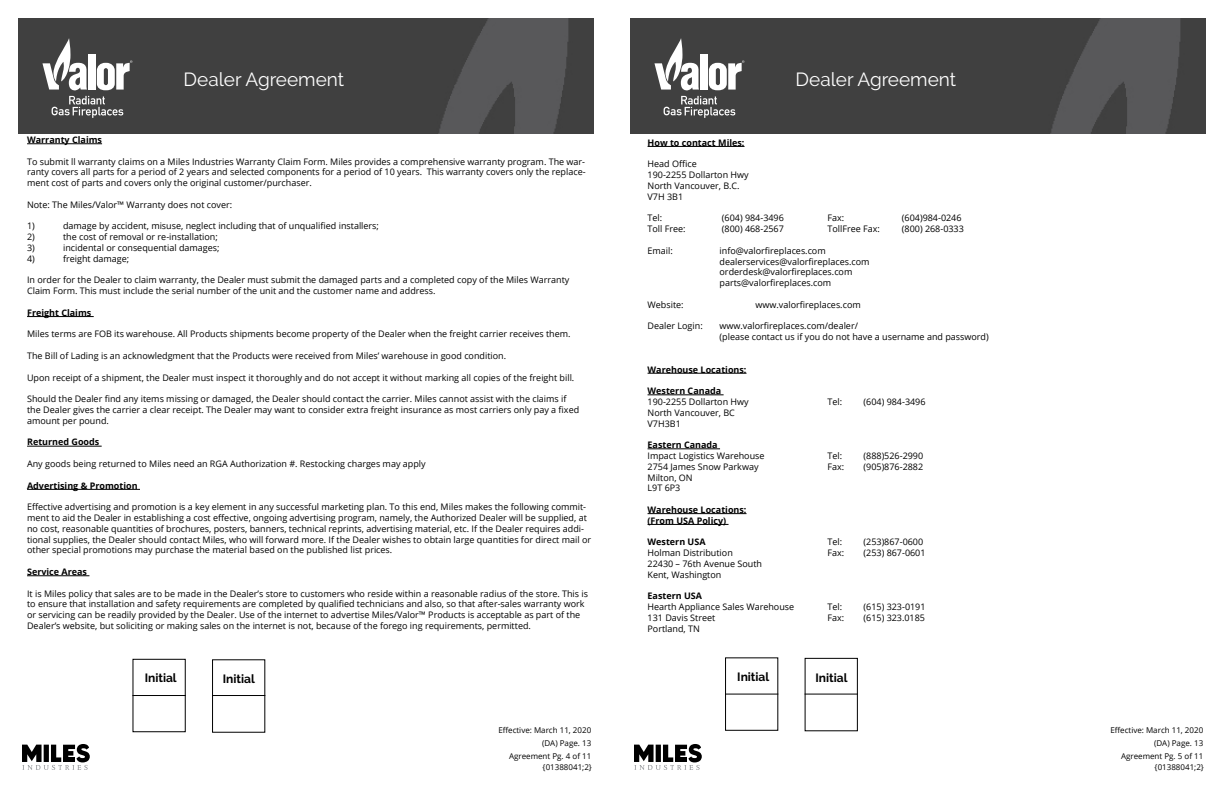
<style>
.page{position:relative;width:1224px;height:792px;background:#fff}
.page>*{position:absolute;margin:0;border:0;box-sizing:border-box;transform-origin:0 0}
.t1{font:19px "Raleway";color:#fff}
.t2{font:700 12px "Raleway";color:#000}
.t3{font:9px/10.8px "Open Sans";color:#000}
.t4{font:700 9px/10.8px "Open Sans";color:#000}
.t5{font:8px/13px "Open Sans";color:#000;text-align:right}
</style>
<div class="page">
<img style="left:18px;top:18px;width:576px;height:115px">
<img style="left:630px;top:18px;width:576px;height:115px">
<svg style="left:22px;top:744px;width:68px;height:26px"></svg>
<svg style="left:634px;top:744px;width:68px;height:26px"></svg>
<div style="left:28px;top:40px;width:106px;height:84px;background:#404040"></div>
<div style="left:640px;top:40px;width:106px;height:84px;background:#404040"></div>
<div style="left:88px;top:54px;width:7px;height:35px;background:#fff"></div>
<svg style="left:42px;top:38px;width:45px;height:52px"></svg>
<svg style="left:97px;top:60px;width:35px;height:30px"></svg>
<svg style="left:52px;top:96px;width:71px;height:22px"></svg>
<div style="left:700px;top:54px;width:7px;height:35px;background:#fff"></div>
<svg style="left:654px;top:38px;width:45px;height:52px"></svg>
<svg style="left:709px;top:60px;width:35px;height:30px"></svg>
<svg style="left:664px;top:96px;width:71px;height:22px"></svg>
<hr style="left:27px;top:144px;width:75px;height:1px;background:#000">
<hr style="left:27px;top:316px;width:67px;height:1px;background:#000">
<hr style="left:27px;top:446px;width:75px;height:1px;background:#000">
<hr style="left:27px;top:489px;width:113px;height:1px;background:#000">
<hr style="left:27px;top:576px;width:62px;height:1px;background:#000">
<div style="left:725px;top:657px;width:53px;height:74px;border:1px solid #000"></div>
<hr style="left:725px;top:694px;width:53px;height:1px;background:#000">
<div style="left:805px;top:658px;width:53px;height:73px;border:1px solid #000"></div>
<hr style="left:805px;top:694px;width:53px;height:1px;background:#000">
<hr style="left:132px;top:695px;width:54px;height:1px;background:#000">
<div style="left:212px;top:659px;width:53px;height:74px;border:1px solid #000"></div>
<hr style="left:212px;top:695px;width:53px;height:1px;background:#000">
<hr style="left:648px;top:146px;width:97px;height:1px;background:#000">
<hr style="left:648px;top:373px;width:99px;height:1px;background:#000">
<hr style="left:648px;top:395px;width:76px;height:1px;background:#000">
<hr style="left:648px;top:449px;width:72px;height:1px;background:#000">
<hr style="left:648px;top:513px;width:99px;height:1px;background:#000">
<hr style="left:648px;top:524px;width:81px;height:1px;background:#000">
<h1 class="t1" style="left:184px;top:68px;width:162px">Dealer Agreement</h1>
<h1 class="t1" style="left:796px;top:68px;width:162px">Dealer Agreement</h1>
<p class="t4" style="left:27px;top:134px;width:76px">Warranty Claims</p>
<p class="t3" style="left:27px;top:156px;width:560px;text-align:justify">To submit ll warranty claims on a Miles Industries Warranty Claim Form. Miles provides a comprehensive warranty program. The war&shy;ranty covers all parts for a period of 2 years and selected components for a period of 10 years. This warranty covers only the replace&shy;ment cost of parts and covers only the original customer/purchaser.</p>
<p class="t3" style="left:27px;top:199px;width:207px">Note: The Miles/Valor™ Warranty does not cover:</p>
<p class="t3" style="left:27px;top:221px;width:9px">1)</p>
<p class="t3" style="left:63px;top:221px;width:317px">damage by accident, misuse, neglect including that of unqualified installers;</p>
<p class="t3" style="left:27px;top:231px;width:9px">2)</p>
<p class="t3" style="left:63px;top:231px;width:156px">the cost of removal or re-installation;</p>
<p class="t3" style="left:27px;top:242px;width:9px">3)</p>
<p class="t3" style="left:63px;top:242px;width:158px">incidental or consequential damages;</p>
<p class="t3" style="left:27px;top:253px;width:9px">4)</p>
<p class="t3" style="left:63px;top:253px;width:68px">freight damage;</p>
<p class="t3" style="left:27px;top:275px;width:544px">In order for the Dealer to claim warranty, the Dealer must submit the damaged parts and a completed copy of the Miles Warranty<br>Claim Form. This must include the serial number of the unit and the customer name and address.</p>
<p class="t4" style="left:27px;top:307px;width:66px">Freight Claims</p>
<p class="t3" style="left:27px;top:329px;width:545px">Miles terms are FOB its warehouse. All Products shipments become property of the Dealer when the freight carrier receives them.</p>
<p class="t3" style="left:27px;top:350px;width:481px">The Bill of Lading is an acknowledgment that the Products were received from Miles’ warehouse in good condition.</p>
<p class="t3" style="left:27px;top:372px;width:549px">Upon receipt of a shipment, the Dealer must inspect it thoroughly and do not accept it without marking all copies of the freight bill.</p>
<p class="t3" style="left:27px;top:393px;width:554px">Should the Dealer find any items missing or damaged, the Dealer should contact the carrier. Miles cannot assist with the claims if the Dealer gives the carrier a clear receipt. The Dealer may want to consider extra freight insurance as most carriers only pay a fixed amount per pound.</p>
<p class="t4" style="left:27px;top:437px;width:74px">Returned Goods</p>
<p class="t3" style="left:27px;top:458px;width:400px">Any goods being returned to Miles need an RGA Authorization #. Restocking charges may apply</p>
<p class="t4" style="left:27px;top:480px;width:112px">Advertising &amp; Promotion</p>
<p class="t3" style="left:27px;top:501px;width:566px">Effective advertising and promotion is a key element in any successful marketing plan. To this end, Miles makes the following commit&shy;ment to aid the Dealer in establishing a cost effective, ongoing advertising program, namely, the Authorized Dealer will be supplied, at no cost, reasonable quantities of brochures, posters, banners, technical reprints, advertising material, etc. If the Dealer requires addi&shy;tional supplies, the Dealer should contact Miles, who will forward more. If the Dealer wishes to obtain large quantities for direct mail or other special promotions may purchase the material based on the published list prices.</p>
<p class="t4" style="left:27px;top:566px;width:62px">Service Areas</p>
<p class="t3" style="left:27px;top:588px;width:563px">It is Miles policy that sales are to be made in the Dealer’s store to customers who reside within a reasonable radius of the store. This is to ensure that installation and safety requirements are completed by qualified technicians and also, so that after-sales warranty work or servicing can be readily provided by the Dealer. Use of the internet to advertise Miles/Valor™ Products is acceptable as part of the Dealer’s website, but soliciting or making sales on the internet is not, because of the forego ing requirements, permitted.</p>
<p class="t4" style="left:648px;top:137px;width:98px">How to contact Miles:</p>
<p class="t3" style="left:648px;top:158px;width:103px">Head Office<br>190-2255 Dollarton Hwy<br>North Vancouver, B.C.<br>V7H 3B1</p>
<p class="t3" style="left:648px;top:212px;width:16px">Tel:</p>
<p class="t3" style="left:722px;top:212px;width:64px">(604) 984-3496</p>
<p class="t3" style="left:828px;top:212px;width:18px">Fax:</p>
<p class="t3" style="left:902px;top:212px;width:61px">(604)984-0246</p>
<p class="t3" style="left:648px;top:223px;width:40px">Toll Free:</p>
<p class="t3" style="left:722px;top:223px;width:64px">(800) 468-2567</p>
<p class="t3" style="left:828px;top:223px;width:54px">TollFree Fax:</p>
<p class="t3" style="left:902px;top:223px;width:64px">(800) 268-0333</p>
<p class="t3" style="left:648px;top:245px;width:27px">Email:</p>
<p class="t3" style="left:720px;top:245px;width:151px">info@valorfireplaces.com dealerservices@valorfireplaces.com orderdesk@valorfireplaces.com parts@valorfireplaces.com</p>
<p class="t3" style="left:648px;top:299px;width:38px">Website:</p>
<p class="t3" style="left:756px;top:299px;width:107px">www.valorfireplaces.com</p>
<p class="t3" style="left:648px;top:320px;width:57px">Dealer Login:</p>
<p class="t3" style="left:720px;top:320px;width:271px">www.valorfireplaces.com/dealer/<br>(please contact us if you do not have a username and password)</p>
<p class="t4" style="left:648px;top:364px;width:100px">Warehouse Locations:</p>
<p class="t4" style="left:648px;top:385px;width:75px">Western Canada</p>
<p class="t3" style="left:648px;top:396px;width:103px">190-2255 Dollarton Hwy</p>
<p class="t3" style="left:828px;top:396px;width:16px">Tel:</p>
<p class="t3" style="left:864px;top:396px;width:64px">(604) 984-3496</p>
<p class="t3" style="left:648px;top:407px;width:89px">North Vancouver, BC<br>V7H3B1</p>
<p class="t4" style="left:648px;top:439px;width:72px">Eastern Canada</p>
<p class="t3" style="left:648px;top:450px;width:119px">Impact Logistics Warehouse</p>
<p class="t3" style="left:828px;top:450px;width:16px">Tel:</p>
<p class="t3" style="left:864px;top:450px;width:61px">(888)526-2990</p>
<p class="t3" style="left:648px;top:461px;width:112px">2754 James Snow Parkway</p>
<p class="t3" style="left:828px;top:461px;width:18px">Fax:</p>
<p class="t3" style="left:864px;top:461px;width:61px">(905)876-2882</p>
<p class="t3" style="left:648px;top:472px;width:47px">Milton, ON<br>L9T 6P3</p>
<p class="t4" style="left:648px;top:504px;width:100px">Warehouse Locations: (From USA Policy)</p>
<p class="t4" style="left:648px;top:536px;width:60px">Western USA</p>
<p class="t3" style="left:828px;top:536px;width:16px">Tel:</p>
<p class="t3" style="left:864px;top:536px;width:61px">(253)867-0600</p>
<p class="t3" style="left:648px;top:547px;width:87px">Holman Distribution</p>
<p class="t3" style="left:828px;top:547px;width:18px">Fax:</p>
<p class="t3" style="left:864px;top:547px;width:64px">(253) 867-0601</p>
<p class="t3" style="left:648px;top:558px;width:116px">22430 – 76th Avenue South<br>Kent, Washington</p>
<p class="t4" style="left:648px;top:590px;width:56px">Eastern USA</p>
<p class="t3" style="left:648px;top:601px;width:148px">Hearth Appliance Sales Warehouse</p>
<p class="t3" style="left:828px;top:601px;width:16px">Tel:</p>
<p class="t3" style="left:864px;top:601px;width:64px">(615) 323-0191</p>
<p class="t3" style="left:648px;top:612px;width:69px">131 Davis Street</p>
<p class="t3" style="left:828px;top:612px;width:18px">Fax:</p>
<p class="t3" style="left:864px;top:612px;width:63px">(615) 323.0185</p>
<p class="t3" style="left:648px;top:623px;width:54px">Portland, TN</p>
<h2 class="t2" style="left:145px;top:671px;width:34px">Initial</h2>
<h2 class="t2" style="left:223px;top:672px;width:34px">Initial</h2>
<h2 class="t2" style="left:737px;top:670px;width:34px">Initial</h2>
<h2 class="t2" style="left:815px;top:671px;width:34px">Initial</h2>
<p class="t5" style="left:498px;top:724px;width:94px">Effective: March 11, 2020 (DA) Page. 13<br>Agreement Pg. 4 of 11</p>
<p class="t5" style="left:1110px;top:724px;width:94px">Effective: March 11, 2020 (DA) Page. 13<br>Agreement Pg. 5 of 11</p>
<p class="t5" style="left:543px;top:761px;width:51px">{01388041;2}</p>
<p class="t5" style="left:1155px;top:761px;width:51px">{01388041;2}</p>
</div>
